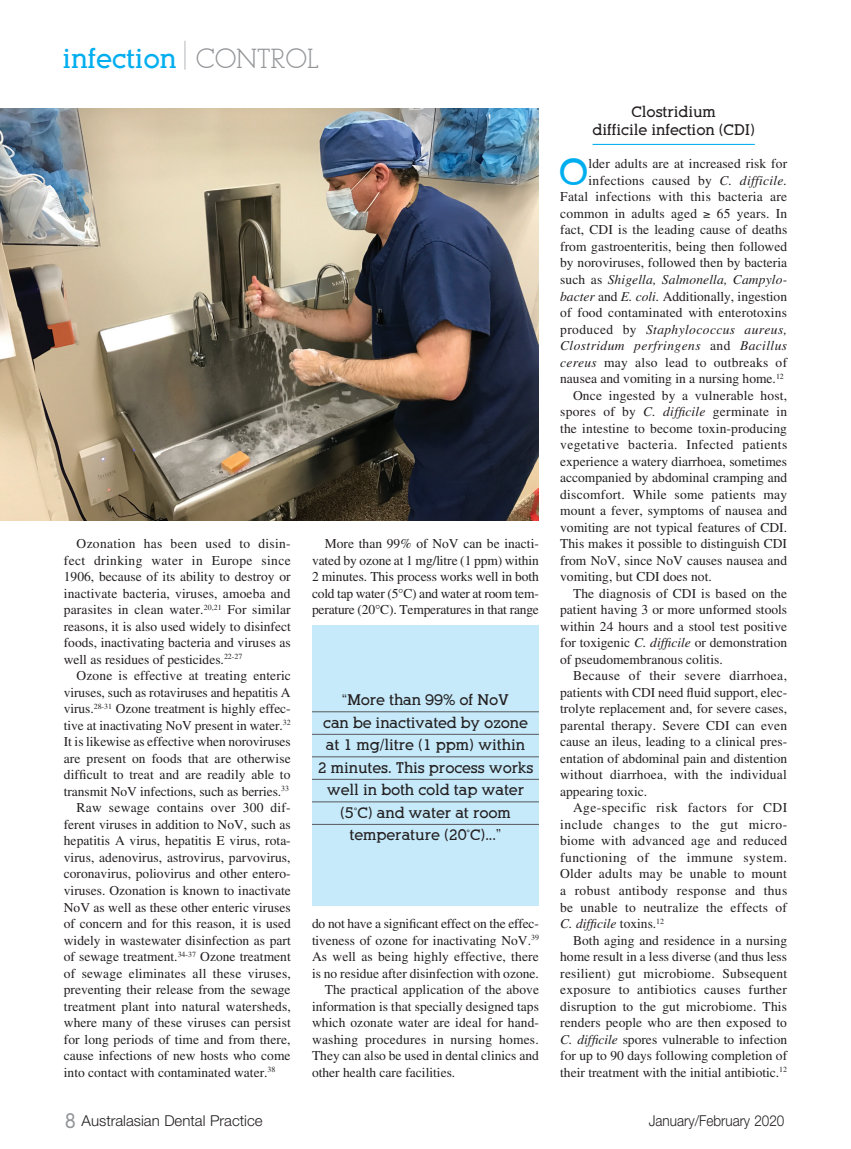
<style>
.page{position:relative;width:851px;height:1149px;background:#fff}
.page>*{position:absolute;margin:0;border:0;box-sizing:border-box;transform-origin:0 0}
.ADP-Body-Lead-Par-IC{font:700 36.6px "Alexandria FLF";color:#00aeef}
.t1{font:700 27px "Alexandria FLF";color:#00aeef}
.ADP-Pull-Quote-Small{font:700 15px "Alexandria FLF";color:#231f20}
.ADP-Sub-Head-IC{font:700 15px/18px "Alexandria FLF";color:#231f20;text-align:center}
.t2{font:300 15px "Helvetica Neue";color:#231f20}
.t3{font:300 15px "Helvetica Neue";color:#231f20;scale:.9 1}
.ADP-Body-Text{font:13.5px/16.5px "Times";color:#231f20;text-align:justify}
.ADP-Body-Lead-Par-IC-2{font:13.5px/16.5px "Times";letter-spacing:.01em;color:#231f20;text-align:right}
.s1{font-weight:400;font-size:36px;color:#939598}
.s2{font-weight:400;color:#939598}
.s3{font-style:italic}
.s4{font-weight:400;font-size:21px;color:#939598}
</style>
<div class="page">
<hr style="left:592px;top:144px;width:162px;height:1px;background:#00aeef">
<div style="left:312px;top:625px;width:227px;height:281px;background:#c6eafa"></div>
<hr style="left:312px;top:711px;width:227px;height:1px;background:#57585a">
<hr style="left:312px;top:733px;width:227px;height:1px;background:#57585a">
<hr style="left:312px;top:756px;width:227px;height:1px;background:#57585a">
<hr style="left:312px;top:778px;width:227px;height:1px;background:#57585a">
<hr style="left:312px;top:801px;width:227px;height:1px;background:#57585a">
<hr style="left:312px;top:823px;width:227px;height:1px;background:#57585a">
<img style="left:0;top:108px;width:539px;height:412px">
<p class="t1" style="left:63px;top:44px;width:258px">infection <span class="s1">|</span> <span class="s2">CONTROL</span></p>
<p class="ADP-Body-Text" style="left:64px;top:535px;width:228px;text-indent:13px">Ozonation has been used to disin&shy;fect drinking water in Europe since 1906, because of its ability to destroy or inactivate bacteria, viruses, amoeba and parasites in clean water.<sup>20,21</sup> For similar reasons, it is also used widely to disinfect foods, inactivating bacteria and viruses as well as residues of pesticides.<sup>22-27</sup></p>
<p class="ADP-Body-Text" style="left:64px;top:667px;width:228px;text-indent:13px">Ozone is effective at treating enteric viruses, such as rotaviruses and hepatitis A virus.<sup>28-31</sup> Ozone treatment is highly effec&shy;tive at inactivating NoV present in water.<sup>32<br></sup>It is likewise as effective when noroviruses are present on foods that are otherwise difficult to treat and are readily able to transmit NoV infections, such as berries.<sup>33</sup></p>
<p class="ADP-Body-Text" style="left:64px;top:799px;width:228px;text-indent:13px">Raw sewage contains over 300 dif&shy;ferent viruses in addition to NoV, such as hepatitis A virus, hepatitis E virus, rota&shy;virus, adenovirus, astrovirus, parvovirus, coronavirus, poliovirus and other entero&shy;viruses. Ozonation is known to inactivate NoV as well as these other enteric viruses of concern and for this reason, it is used widely in wastewater disinfection as part of sewage treatment.<sup>34-37</sup> Ozone treatment of sewage eliminates all these viruses, preventing their release from the sewage treatment plant into natural watersheds, where many of these viruses can persist for long periods of time and from there, cause infections of new hosts who come into contact with contaminated water.<sup>38</sup></p>
<p class="ADP-Body-Text" style="left:312px;top:535px;width:228px;text-indent:13px">More than 99% of NoV can be inacti&shy;vated by ozone at 1 mg/litre (1 ppm) within 2 minutes. This process works well in both cold tap water (5°C) and water at room tem&shy;perature (20°C). Temperatures in that range</p>
<p class="ADP-Pull-Quote-Small" style="left:342px;top:691px;width:168px">“More than 99% of NoV</p>
<p class="ADP-Pull-Quote-Small" style="left:323px;top:714px;width:206px">can be inactivated by ozone</p>
<p class="ADP-Pull-Quote-Small" style="left:326px;top:736px;width:200px">at 1 mg/litre (1 ppm) within</p>
<p class="ADP-Pull-Quote-Small" style="left:317px;top:759px;width:217px">2 minutes. This process works</p>
<p class="ADP-Pull-Quote-Small" style="left:327px;top:781px;width:199px">well in both cold tap water</p>
<p class="ADP-Pull-Quote-Small" style="left:340px;top:804px;width:172px">(5°C) and water at room</p>
<p class="ADP-Pull-Quote-Small" style="left:349px;top:826px;width:153px">temperature (20°C)...”</p>
<p class="ADP-Body-Text" style="left:312px;top:914px;width:228px">do not have a significant effect on the effec&shy;tiveness of ozone for inactivating NoV.<sup>39<br></sup>As well as being highly effective, there is no residue after disinfection with ozone.</p>
<p class="ADP-Body-Text" style="left:312px;top:980px;width:228px;text-indent:13px">The practical application of the above information is that specially designed taps which ozonate water are ideal for hand&shy;washing procedures in nursing homes.<br>They can also be used in dental clinics and other health care facilities.</p>
<p class="ADP-Sub-Head-IC" style="left:592px;top:103px;width:164px">Clostridium<br>difficile infection (CDI)</p>
<p class="ADP-Body-Lead-Par-IC" style="left:558px;top:153px;width:31px">O</p>
<p class="ADP-Body-Lead-Par-IC-2" style="left:560px;top:155px;width:228px">lder adults are at increased risk for infections caused by <span class="s3">C. difficile.<br></span>Fatal infections with this bacteria are common in adults aged ≥ 65 years. In fact, CDI is the leading cause of deaths from gastroenteritis, being then followed by noroviruses, followed then by bacteria such as <span class="s3">Shigella, Salmonella, Campylo&shy;bacter</span> and <span class="s3">E. coli.</span> Additionally, ingestion of food contaminated with enterotoxins produced by <span class="s3">Staphylococcus aureus, Clostridum perfringens</span> and <span class="s3">Bacillus cereus</span> may also lead to outbreaks of nausea and vomiting in a nursing home.<sup>12</sup></p>
<p class="ADP-Body-Text" style="left:560px;top:386px;width:228px;text-indent:13px">Once ingested by a vulnerable host, spores of by <span class="s3">C. difficile</span> germinate in the intestine to become toxin-producing vegetative bacteria. Infected patients experience a watery diarrhoea, sometimes accompanied by abdominal cramping and discomfort. While some patients may mount a fever, symptoms of nausea and vomiting are not typical features of CDI.<br>This makes it possible to distinguish CDI from NoV, since NoV causes nausea and vomiting, but CDI does not.</p>
<p class="ADP-Body-Text" style="left:560px;top:584px;width:228px;text-indent:13px">The diagnosis of CDI is based on the patient having 3 or more unformed stools within 24 hours and a stool test positive for toxigenic <span class="s3">C. difficile</span> or demonstration of pseudomembranous colitis.</p>
<p class="ADP-Body-Text" style="left:560px;top:667px;width:228px;text-indent:13px">Because of their severe diarrhoea, patients with CDI need fluid support, elec&shy;trolyte replacement and, for severe cases, parental therapy. Severe CDI can even cause an ileus, leading to a clinical pres&shy;entation of abdominal pain and distention without diarrhoea, with the individual appearing toxic.</p>
<p class="ADP-Body-Text" style="left:560px;top:799px;width:228px;text-indent:13px">Age-specific risk factors for CDI include changes to the gut micro&shy;biome with advanced age and reduced functioning of the immune system.<br>Older adults may be unable to mount a robust antibody response and thus be unable to neutralize the effects of <span class="s3">C. difficile</span> toxins.<sup>12</sup></p>
<p class="ADP-Body-Text" style="left:560px;top:931px;width:228px;text-indent:13px">Both aging and residence in a nursing home result in a less diverse (and thus less resilient) gut microbiome. Subsequent exposure to antibiotics causes further disruption to the gut microbiome. This renders people who are then exposed to <span class="s3">C. difficile</span> spores vulnerable to infection for up to 90 days following completion of their treatment with the initial antibiotic.<sup>12</sup></p>
<p class="t2" style="left:65px;top:1111px;width:199px"><span class="s4">8</span> Australasian Dental Practice</p>
<p class="t3" style="left:648px;top:1111px;width:152px">January/February 2020</p>
</div>
